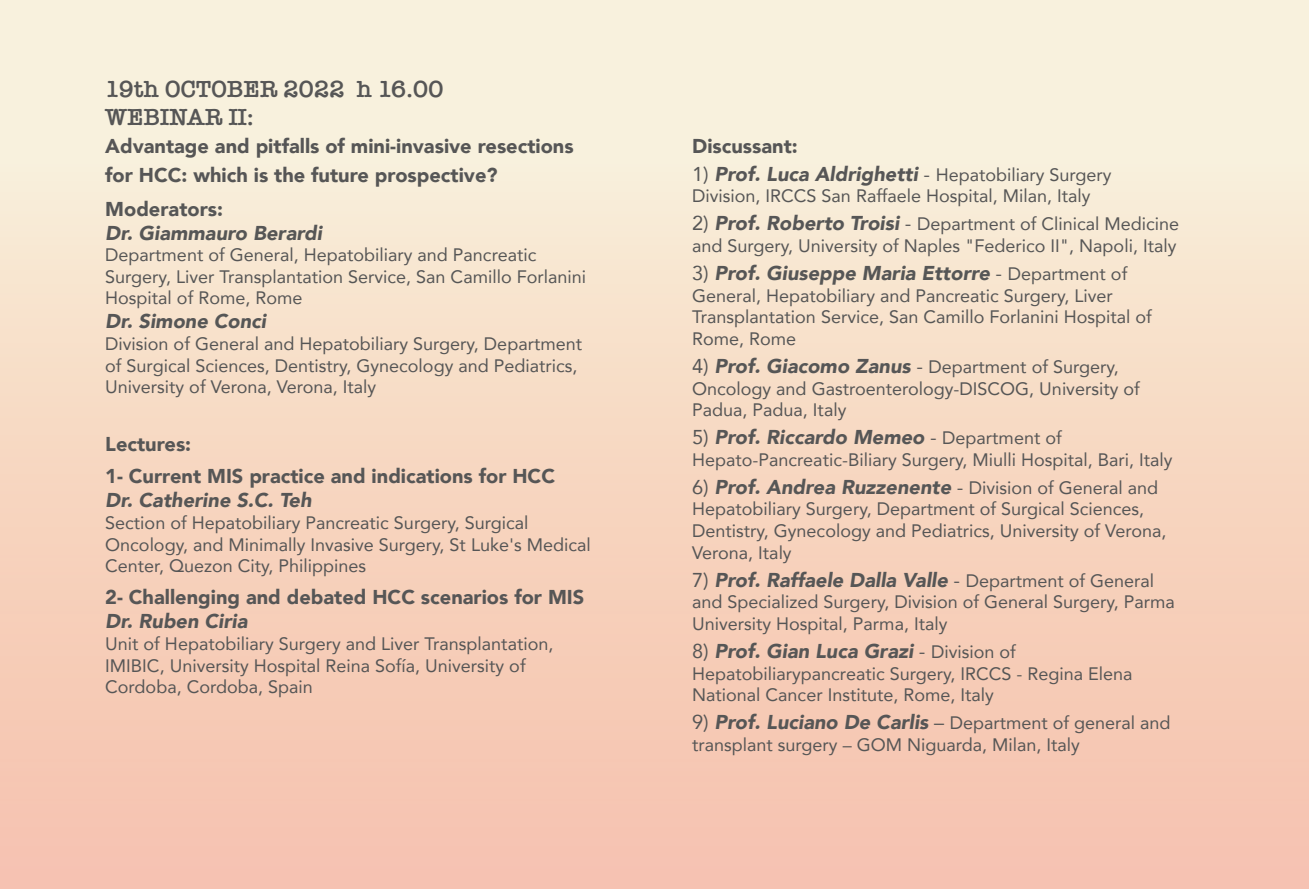
<style>
.page{position:relative;width:1309px;height:889px;background:#fff}
.page>*{position:absolute;margin:0;border:0;box-sizing:border-box;transform-origin:0 0}
.t1{font:600 24px/28.8px "American Typewriter";color:#565656}
.t2{font:italic 900 20px "Avenir";color:#565656}
.t3{font:900 20px/28px "Avenir";color:#565656}
.t4{font:18px/21.6px "Avenir";color:#565656}
.s1{font-weight:400;font-style:normal}
.s2{font-weight:400;font-style:normal;font-size:18px}
.s3{font-size:20px}
.s4{font-weight:900;font-style:italic;font-size:20px}
</style>
<div class="page">
<div style="left:0;top:0;width:1308px;height:888px;background:linear-gradient(to bottom,#f8f6e1,#f6bfab)"></div>
<h1 class="t1" style="left:105px;top:74px;width:340px">19th OCTOBER 2022 h 16.00<br>WEBINAR II:</h1>
<p class="t3" style="left:105px;top:132px;width:470px">Advantage and pitfalls of mini-invasive resections for HCC: which is the future prospective?</p>
<p class="t3" style="left:105px;top:194px;width:119px">Moderators:</p>
<p class="t2" style="left:105px;top:216px;width:218px">Dr. Giammauro Berardi</p>
<p class="t4" style="left:105px;top:243px;width:482px">Department of General, Hepatobiliary and Pancreatic<br>Surgery, Liver Transplantation Service, San Camillo Forlanini<br>Hospital of Rome, Rome</p>
<p class="t2" style="left:105px;top:305px;width:162px">Dr. Simone Conci</p>
<p class="t4" style="left:105px;top:332px;width:478px">Division of General and Hepatobiliary Surgery, Department of Surgical Sciences, Dentistry, Gynecology and Pediatrics,<br>University of Verona, Verona, Italy</p>
<p class="t3" style="left:105px;top:427px;width:451px;line-height:32px">Lectures:<br>1- Current MIS practice and indications for HCC</p>
<p class="t2" style="left:105px;top:483px;width:208px">Dr. Catherine S.C. Teh</p>
<p class="t4" style="left:105px;top:511px;width:487px">Section of Hepatobiliary Pancreatic Surgery, Surgical<br>Oncology, and Minimally Invasive Surgery, St Luke's Medical<br>Center, Quezon City, Philippines</p>
<p class="t3" style="left:105px;top:582px;width:480px">2- Challenging and debated HCC scenarios for MIS</p>
<p class="t2" style="left:105px;top:604px;width:144px">Dr. Ruben Ciria</p>
<p class="t4" style="left:105px;top:632px;width:449px">Unit of Hepatobiliary Surgery and Liver Transplantation,<br>IMIBIC, University Hospital Reina Sofía, University of<br>Cordoba, Cordoba, Spain</p>
<p class="t3" style="left:692px;top:131px;width:107px">Discussant:</p>
<p class="t2" style="left:692px;top:157px;width:421px"><span class="s1">1)</span> Prof. Luca Aldrighetti <span class="s1">-</span> <span class="s2">Hepatobiliary Surgery</span></p>
<p class="t4" style="left:692px;top:185px;width:400px">Division, IRCCS San Raffaele Hospital, Milan, Italy</p>
<p class="t4" style="left:692px;top:213px;width:488px"><span class="s3">2)</span> <span class="s4">Prof. Roberto Troisi</span> <span class="s3">-</span> Department of Clinical Medicine and Surgery, University of Naples "Federico II", Napoli, Italy</p>
<p class="t2" style="left:692px;top:256px;width:436px"><span class="s1">3)</span> Prof. Giuseppe Maria Ettorre <span class="s1">-</span> <span class="s2">Department of</span></p>
<p class="t4" style="left:692px;top:284px;width:461px">General, Hepatobiliary and Pancreatic Surgery, Liver<br>Transplantation Service, San Camillo Forlanini Hospital of<br>Rome, Rome</p>
<p class="t4" style="left:692px;top:355px;width:449px"><span class="s3">4)</span> <span class="s4">Prof. Giacomo Zanus</span> <span class="s3">-</span> Department of Surgery,<br>Oncology and Gastroenterology-DISCOG, University of<br>Padua, Padua, Italy</p>
<p class="t2" style="left:692px;top:420px;width:371px"><span class="s1">5)</span> Prof. Riccardo Memeo <span class="s1">-</span> <span class="s2">Department of</span></p>
<p class="t4" style="left:692px;top:448px;width:482px">Hepato-Pancreatic-Biliary Surgery, Miulli Hospital, Bari, Italy</p>
<p class="t2" style="left:692px;top:470px;width:467px"><span class="s1">6)</span> Prof. Andrea Ruzzenente <span class="s1">-</span> <span class="s2">Division of General and</span></p>
<p class="t4" style="left:692px;top:497px;width:475px">Hepatobiliary Surgery, Department of Surgical Sciences,<br>Dentistry, Gynecology and Pediatrics, University of Verona,<br>Verona, Italy</p>
<p class="t2" style="left:692px;top:563px;width:463px"><span class="s1">7)</span> Prof. Raffaele Dalla Valle <span class="s1">-</span> <span class="s2">Department of General</span></p>
<p class="t4" style="left:692px;top:590px;width:484px">and Specialized Surgery, Division of General Surgery, Parma<br>University Hospital, Parma, Italy</p>
<p class="t2" style="left:692px;top:634px;width:325px"><span class="s1">8)</span> Prof. Gian Luca Grazi <span class="s1">-</span> <span class="s2">Division of</span></p>
<p class="t4" style="left:692px;top:661px;width:442px">Hepatobiliarypancreatic Surgery, IRCCS - Regina Elena<br>National Cancer Institute, Rome, Italy</p>
<p class="t4" style="left:692px;top:711px;width:480px"><span class="s3">9)</span> <span class="s4">Prof. Luciano De Carlis</span> <span class="s3">–</span> Department of general and transplant surgery – GOM Niguarda, Milan, Italy</p>
</div>
